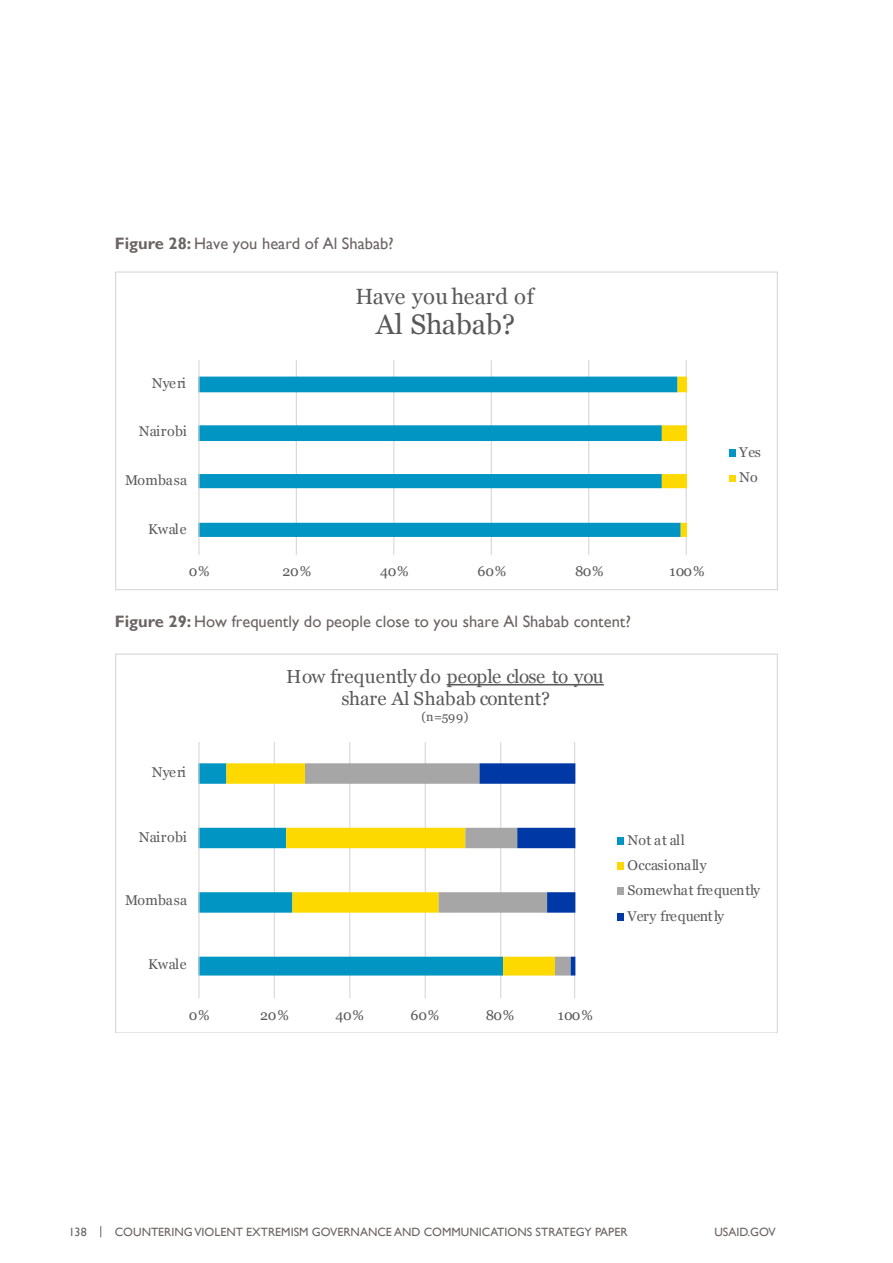
<style>
.page{position:relative;width:893px;height:1263px;background:#fff}
.page>*{position:absolute;margin:0;border:0;box-sizing:border-box;transform-origin:0 0}
.t1{font:28.35px "Georgia";letter-spacing:-.005em;color:#595959}
.t2{font:22.05px "Georgia";letter-spacing:.005em;color:#595959}
.t3{font:18.9px/22px "Georgia";letter-spacing:-.005em;color:#595959;text-align:center}
.t4{font:16.5px "Gill Sans";color:#6c6463}
.t5{font:14.1px/25.2px "Georgia";color:#595959}
.t6{font:12.6px "Georgia";color:#595959}
.t7{font:12px "Gill Sans";color:#6c6463}
.s1{font-weight:700}
</style>
<div class="page">
<hr style="left:296px;top:360px;width:1px;height:195px;background:#d9d9d9">
<hr style="left:393px;top:360px;width:1px;height:195px;background:#d9d9d9">
<hr style="left:491px;top:360px;width:1px;height:195px;background:#d9d9d9">
<hr style="left:588px;top:360px;width:1px;height:195px;background:#d9d9d9">
<hr style="left:686px;top:360px;width:1px;height:195px;background:#d9d9d9">
<svg style="left:199px;top:377px;width:463px;height:160px"></svg>
<svg style="left:662px;top:377px;width:25px;height:160px"></svg>
<hr style="left:198px;top:360px;width:1px;height:195px;background:#d9d9d9">
<div style="left:729px;top:449px;width:7px;height:8px;background:#0095c3"></div>
<div style="left:729px;top:476px;width:7px;height:6px;background:#fed900"></div>
<svg style="left:115px;top:653px;width:663px;height:379px"></svg>
<p class="t4" style="left:115px;top:233px;width:280px"><span class="s1">Figure 28:</span> Have you heard of Al Shabab?</p>
<p class="t5" style="left:152px;top:370px;width:36px">Nyeri</p>
<p class="t5" style="left:139px;top:418px;width:50px">Nairobi</p>
<p class="t5" style="left:125px;top:467px;width:64px">Mombasa</p>
<p class="t5" style="left:148px;top:516px;width:40px">Kwale</p>
<p class="t2" style="left:355px;top:281px;width:180px">Have you heard of</p>
<p class="t1" style="left:376px;top:304px;width:141px">Al Shabab?</p>
<p class="t5" style="left:189px;top:558px;width:22px">0%</p>
<p class="t5" style="left:282px;top:558px;width:30px">20%</p>
<p class="t5" style="left:380px;top:558px;width:30px">40%</p>
<p class="t5" style="left:478px;top:558px;width:30px">60%</p>
<p class="t5" style="left:575px;top:558px;width:30px">80%</p>
<p class="t5" style="left:669px;top:558px;width:37px">100%</p>
<p class="t4" style="left:115px;top:611px;width:518px"><span class="s1">Figure 29:</span> How frequently do people close to you share Al Shabab content?</p>
<p class="t5" style="left:152px;top:759px;width:36px">Nyeri</p>
<p class="t3" style="left:286px;top:665px;width:319px">How frequently do people close to you share Al Shabab content?</p>
<p class="t6" style="left:421px;top:707px;width:49px">(n=599)</p>
<p class="t5" style="left:739px;top:439px;width:23px">Yes<br>No</p>
<p class="t5" style="left:139px;top:824px;width:50px">Nairobi</p>
<p class="t5" style="left:125px;top:887px;width:64px">Mombasa</p>
<p class="t5" style="left:148px;top:951px;width:40px">Kwale</p>
<p class="t5" style="left:189px;top:1001px;width:22px">0%</p>
<p class="t5" style="left:260px;top:1001px;width:30px">20%</p>
<p class="t5" style="left:335px;top:1001px;width:30px">40%</p>
<p class="t5" style="left:411px;top:1001px;width:30px">60%</p>
<p class="t5" style="left:486px;top:1001px;width:30px">80%</p>
<p class="t5" style="left:558px;top:1001px;width:37px">100%</p>
<p class="t5" style="left:627px;top:827px;width:134px">Not at all<br>Occasionally<br>Somewhat frequently<br>Very frequently</p>
<p class="t7" style="left:69px;top:1225px;width:19px">138</p>
<p class="t7" style="left:115px;top:1225px;width:514px">COUNTERING VIOLENT EXTREMISM GOVERNANCE AND COMMUNICATIONS STRATEGY PAPER</p>
<p class="t7" style="left:714px;top:1225px;width:63px">USAID.GOV</p>
</div>
